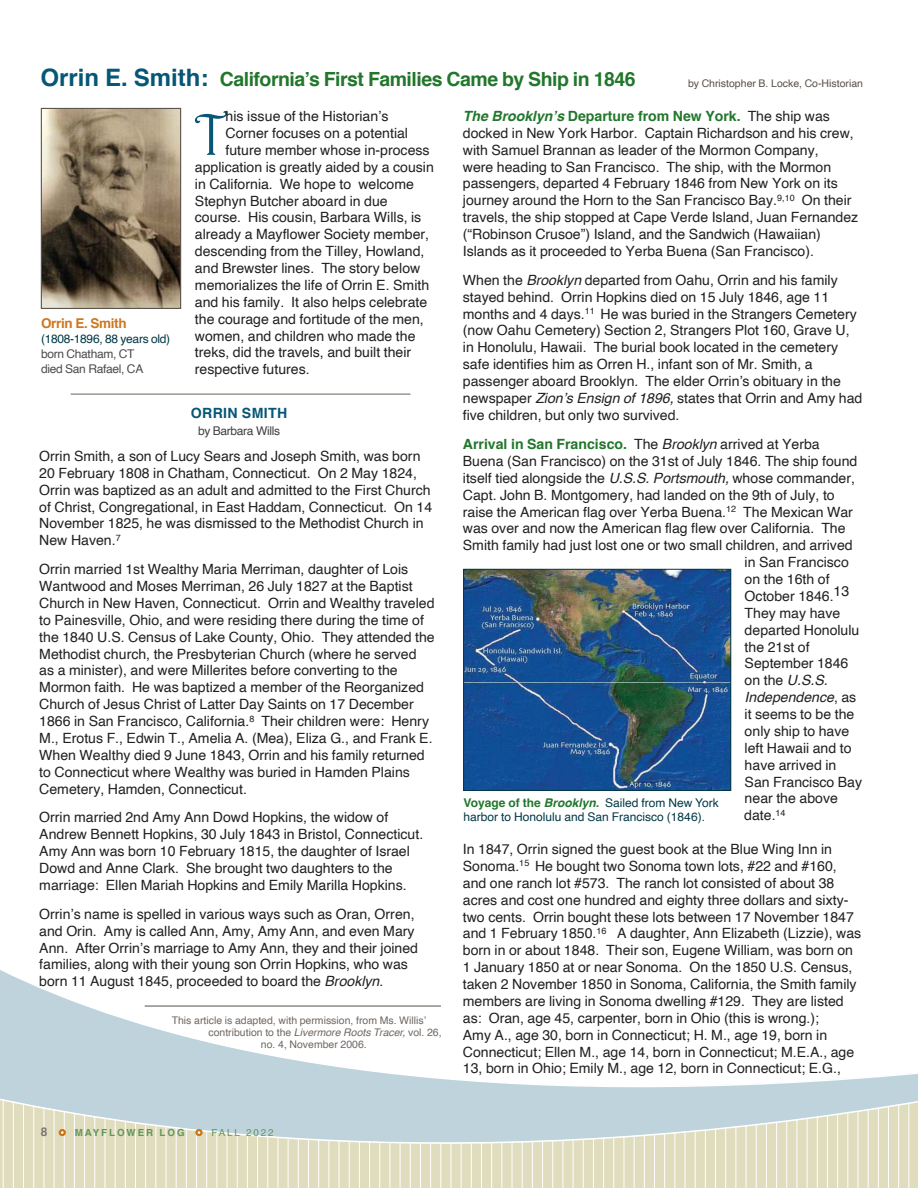
<style>
.page{position:relative;width:918px;height:1188px;background:#fff}
.page>*{position:absolute;margin:0;border:0;box-sizing:border-box;transform-origin:0 0}
.t1{font:58.65px "Harrington";color:#065676}
.t2{font:700 19.5px "Helvetica";letter-spacing:-.025em;color:#22772c}
.t3{font:14.1px/17px "Helvetica";color:#221f1f}
.t4{font:700 14.1px "Helvetica";color:#22772c}
.t5{font:italic 14.1px "Helvetica";color:#221f1f}
.t6{font:700 14.1px "Helvetica";letter-spacing:.025em;color:#065676}
.t7{font:700 13.5px "Helvetica";letter-spacing:-.025em;color:#ce771d}
.t8{font:12px/14.4px "Helvetica";color:#003946}
.t9{font:12px/15px "Helvetica";letter-spacing:-.025em;color:#4c4c4e}
.t10{font:12px "Helvetica";letter-spacing:-.025em;color:#003946}
.t11{font:12px "Helvetica";letter-spacing:-.025em;color:#404041}
.t12{font:700 12px "Helvetica";color:#7e756f}
.t13{font:10.5px "Helvetica";color:#706862}
.t14{font:10.5px "Helvetica";color:#585049}
.t15{font:700 9.75px "Helvetica";letter-spacing:.2em;color:#61965b}
.t16{font:9.75px "Helvetica";letter-spacing:.2em;color:#61965b}
.s1{font-size:24px;color:#065676}
.s2{font-style:italic}
.s3{font-weight:700;font-style:italic;color:#22772c}
.s4{font-weight:700;color:#22772c}
.s5{font-weight:400;color:#221f1f}
.s6{font-weight:400;font-style:italic;color:#221f1f}
.s7{font-style:normal}
</style>
<div class="page">
<svg style="left:0;top:970px;width:918px;height:218px"></svg>
<hr style="left:145px;top:1006px;width:296px;height:1px;background:#585049">
<img style="left:43px;top:110px;width:136px;height:197px">
<div style="left:41px;top:108px;width:140px;height:201px;border:1px solid #5e554e"></div>
<img style="left:465px;top:571px;width:264px;height:218px">
<div style="left:463px;top:569px;width:268px;height:222px;border:1px solid #003946"></div>
<hr style="left:71px;top:394px;width:339px;height:1px;background:#6c625a">
<div style="left:59px;top:1129px;width:7px;height:7px;border:2px solid #cb7616;border-radius:50%"></div>
<div style="left:195px;top:1129px;width:8px;height:7px;border:2px solid #cb7616;border-radius:50%"></div>
<h2 class="t2" style="left:40px;top:63px;width:597px"><span class="s1">Orrin E. Smith:</span> California’s First Families Came by Ship in 1846</h2>
<p class="t14" style="left:688px;top:79px;width:177px">by Christopher B. Locke, Co-Historian</p>
<h1 class="t1" style="left:194px;top:100px;width:33px">T</h1>
<p class="t3" style="left:226px;top:108px;width:164px">his issue of the Historian’s</p>
<p class="t3" style="left:226px;top:126px;width:184px">Corner focuses on a potential</p>
<p class="t3" style="left:226px;top:143px;width:206px">future member whose in-process</p>
<p class="t3" style="left:195px;top:159px;width:241px">application is greatly aided by a cousin</p>
<p class="t3" style="left:195px;top:176px;width:221px">in California. We hope to welcome</p>
<p class="t3" style="left:195px;top:193px;width:194px">Stephyn Butcher aboard in due</p>
<p class="t3" style="left:195px;top:210px;width:228px">course. His cousin, Barbara Wills, is</p>
<p class="t3" style="left:195px;top:227px;width:236px">already a Mayflower Society member,</p>
<p class="t3" style="left:195px;top:244px;width:231px">descending from the Tilley, Howland,</p>
<p class="t3" style="left:195px;top:261px;width:227px">and Brewster lines. The story below</p>
<p class="t3" style="left:195px;top:278px;width:236px">memorializes the life of Orrin E. Smith</p>
<p class="t3" style="left:195px;top:294px;width:234px">and his family. It also helps celebrate</p>
<p class="t3" style="left:195px;top:311px;width:230px">the courage and fortitude of the men,</p>
<p class="t3" style="left:195px;top:328px;width:222px">women, and children who made the</p>
<p class="t3" style="left:195px;top:345px;width:218px">treks, did the travels, and built their</p>
<p class="t3" style="left:195px;top:362px;width:116px">respective futures.</p>
<p class="t6" style="left:191px;top:408px;width:98px">ORRIN SMITH</p>
<p class="t11" style="left:198px;top:426px;width:84px">by Barbara Wills</p>
<p class="t3" style="left:39px;top:449px;width:394px">Orrin Smith, a son of Lucy Sears and Joseph Smith, was born 20 February 1808 in Chatham, Connecticut. On 2 May 1824, Orrin was baptized as an adult and admitted to the First Church of Christ, Congregational, in East Haddam, Connecticut. On 14<br>November 1825, he was dismissed to the Methodist Church in New Haven.<sup>7</sup></p>
<p class="t3" style="left:39px;top:562px;width:397px">Orrin married 1st Wealthy Maria Merriman, daughter of Lois Wantwood and Moses Merriman, 26 July 1827 at the Baptist Church in New Haven, Connecticut. Orrin and Wealthy traveled to Painesville, Ohio, and were residing there during the time of the 1840 U.S. Census of Lake County, Ohio. They attended the Methodist church, the Presbyterian Church (where he served as a minister), and were Millerites before converting to the Mormon faith. He was baptized a member of the Reorganized Church of Jesus Christ of Latter Day Saints on 17 December 1866 in San Francisco, California.<sup>8</sup> Their children were: Henry M., Erotus F., Edwin T., Amelia A. (Mea), Eliza G., and Frank E.<br>When Wealthy died 9 June 1843, Orrin and his family returned to Connecticut where Wealthy was buried in Hamden Plains Cemetery, Hamden, Connecticut.</p>
<p class="t3" style="left:39px;top:810px;width:385px">Orrin married 2nd Amy Ann Dowd Hopkins, the widow of Andrew Bennett Hopkins, 30 July 1843 in Bristol, Connecticut.<br>Amy Ann was born 10 February 1815, the daughter of Israel Dowd and Anne Clark. She brought two daughters to the marriage: Ellen Mariah Hopkins and Emily Marilla Hopkins.</p>
<p class="t3" style="left:39px;top:906px;width:380px">Orrin’s name is spelled in various ways such as Oran, Orren, and Orin. Amy is called Ann, Amy, Amy Ann, and even Mary Ann. After Orrin’s marriage to Amy Ann, they and their joined families, along with their young son Orrin Hopkins, who was born 11 August 1845, proceeded to board the <span class="s2">Brooklyn</span>.</p>
<p class="t7" style="left:41px;top:318px;width:87px">Orrin E. Smith</p>
<p class="t10" style="left:41px;top:334px;width:131px">(1808-1896, 88 years old)</p>
<p class="t9" style="left:41px;top:347px;width:104px">born Chatham, CT died San Rafael, CA</p>
<p class="t13" style="left:172px;top:1012px;width:256px">This article is adapted, with permission, from Ms. Willis’</p>
<p class="t13" style="left:208px;top:1027px;width:235px">contribution to the <span class="s2">Livermore Roots Tracer,</span> vol. 26,</p>
<p class="t13" style="left:261px;top:1039px;width:107px">no. 4, November 2006.</p>
<p class="t12" style="left:41px;top:1127px;width:8px">8</p>
<p class="t15" style="left:75px;top:1129px;width:111px">MAYFLOWER LOG</p>
<p class="t16" style="left:211px;top:1129px;width:64px">FALL 2022</p>
<p class="t3" style="left:463px;top:109px;width:397px"><span class="s3">The Brooklyn’s</span> <span class="s4">Departure from New York.</span> The ship was docked in New York Harbor. Captain Richardson and his crew, with Samuel Brannan as leader of the Mormon Company,<br>were heading to San Francisco. The ship, with the Mormon passengers, departed 4 February 1846 from New York on its journey around the Horn to the San Francisco Bay.<sup>9,10</sup> On their travels, the ship stopped at Cape Verde Island, Juan Fernandez (“Robinson Crusoe”) Island, and the Sandwich (Hawaiian)<br>Islands as it proceeded to Yerba Buena (San Francisco).</p>
<p class="t3" style="left:463px;top:272px;width:401px">When the <span class="s2">Brooklyn</span> departed from Oahu, Orrin and his family stayed behind. Orrin Hopkins died on 15 July 1846, age 11 months and 4 days.<sup>11</sup> He was buried in the Strangers Cemetery (now Oahu Cemetery) Section 2, Strangers Plot 160, Grave U, in Honolulu, Hawaii. The burial book located in the cemetery safe identifies him as Orren H., infant son of Mr. Smith, a passenger aboard Brooklyn. The elder Orrin’s obituary in the newspaper <span class="s2">Zion’s Ensign of 1896,</span> states that Orrin and Amy had five children, but only two survived.</p>
<p class="t4" style="left:463px;top:438px;width:358px">Arrival in San Francisco. <span class="s5">The</span> <span class="s6">Brooklyn</span> <span class="s5">arrived at Yerba</span></p>
<p class="t3" style="left:463px;top:454px;width:396px">Buena (San Francisco) on the 31st of July 1846. The ship found</p>
<p class="t3" style="left:463px;top:470px;width:394px">itself tied alongside the <span class="s2">U.S.S. Portsmouth,</span> whose commander,</p>
<p class="t3" style="left:463px;top:487px;width:373px">Capt. John B. Montgomery, had landed on the 9th of July, to</p>
<p class="t3" style="left:463px;top:504px;width:392px">raise the American flag over Yerba Buena.<sup>12</sup> The Mexican War</p>
<p class="t3" style="left:463px;top:521px;width:384px">was over and now the American flag flew over California. The</p>
<p class="t3" style="left:463px;top:538px;width:391px">Smith family had just lost one or two small children, and arrived</p>
<p class="t3" style="left:745px;top:555px;width:106px">in San Francisco</p>
<p class="t3" style="left:745px;top:572px;width:87px">on the 16th of</p>
<p class="t3" style="left:745px;top:589px;width:106px">October 1846.13</p>
<p class="t3" style="left:745px;top:605px;width:97px">They may have</p>
<p class="t3" style="left:745px;top:622px;width:116px">departed Honolulu</p>
<p class="t3" style="left:745px;top:639px;width:67px">the 21st of</p>
<p class="t3" style="left:745px;top:656px;width:105px">September 1846</p>
<p class="t5" style="left:745px;top:675px;width:85px"><span class="s7">on the</span> U.S.S.</p>
<p class="t5" style="left:745px;top:692px;width:113px">Independence<span class="s7">, as</span></p>
<p class="t3" style="left:745px;top:707px;width:111px">it seems to be the</p>
<p class="t3" style="left:745px;top:724px;width:106px">only ship to have</p>
<p class="t3" style="left:745px;top:740px;width:108px">left Hawaii and to</p>
<p class="t3" style="left:745px;top:757px;width:93px">have arrived in</p>
<p class="t3" style="left:745px;top:774px;width:119px">San Francisco Bay</p>
<p class="t3" style="left:745px;top:791px;width:95px">near the above</p>
<p class="t3" style="left:744px;top:808px;width:43px">date.<sup>14</sup></p>
<p class="t3" style="left:463px;top:842px;width:400px">In 1847, Orrin signed the guest book at the Blue Wing Inn in Sonoma.<sup>15</sup> He bought two Sonoma town lots, #22 and #160, and one ranch lot #573. The ranch lot consisted of about 38 acres and cost one hundred and eighty three dollars and sixty&shy;two cents. Orrin bought these lots between 17 November 1847 and 1 February 1850.<sup>16</sup> A daughter, Ann Elizabeth (Lizzie), was born in or about 1848. Their son, Eugene William, was born on 1 January 1850 at or near Sonoma. On the 1850 U.S. Census, taken 2 November 1850 in Sonoma, California, the Smith family members are living in Sonoma dwelling #129. They are listed as: Oran, age 45, carpenter, born in Ohio (this is wrong.);<br>Amy A., age 30, born in Connecticut; H. M., age 19, born in Connecticut; Ellen M., age 14, born in Connecticut; M.E.A., age 13, born in Ohio; Emily M., age 12, born in Connecticut; E.G.,</p>
<p class="t8" style="left:464px;top:796px;width:257px"><span class="s4">Voyage of the</span> <span class="s3">Brooklyn.</span> Sailed from New York harbor to Honolulu and San Francisco (1846).</p>
</div>
